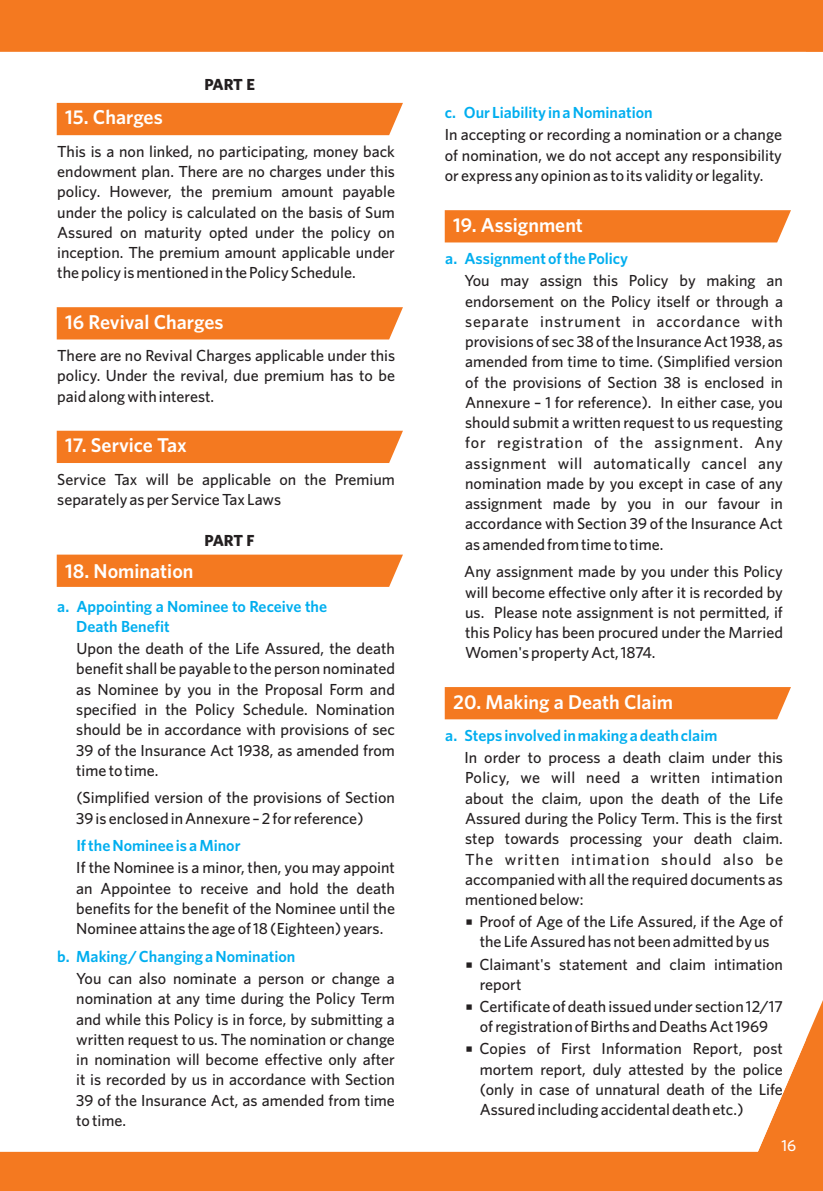
<style>
.page{position:relative;width:823px;height:1191px;background:#fff}
.page>*{position:absolute;margin:0;border:0;box-sizing:border-box;transform-origin:0 0}
.t1{font:600 20px "Whitney";color:#fff}
.t2{font:500 16px/20.2px "Whitney";color:#231f20;text-align:justify}
.t3{font:600 16px/20.2px "Whitney";color:#00aeef}
.t4{font:700 16px "Whitney";letter-spacing:-.02em;color:#231f20}
.t5{font:500 16px "Whitney";color:#fff}
</style>
<div class="page">
<div style="left:0;top:0;width:822px;height:1191px;background:#f47920"></div>
<div style="left:805px;top:52px;width:17px;height:990px;background:#fff"></div>
<div style="left:0;top:52px;width:805px;height:1099px;background:#fff"></div>
<svg style="left:57px;top:103px;width:346px;height:32px"></svg>
<svg style="left:57px;top:307px;width:346px;height:32px"></svg>
<svg style="left:57px;top:431px;width:346px;height:32px"></svg>
<svg style="left:57px;top:554px;width:346px;height:33px"></svg>
<svg style="left:444px;top:210px;width:346px;height:32px"></svg>
<svg style="left:444px;top:687px;width:346px;height:32px"></svg>
<p class="t4" style="left:204px;top:79px;width:52px">PART E</p>
<p class="t1" style="left:65px;top:110px;width:99px">15. Charges</p>
<p class="t2" style="left:57px;top:142px;width:339px">This is a non linked, no participating, money back endowment plan. There are no charges under this policy. However, the premium amount payable under the policy is calculated on the basis of Sum Assured on maturity opted under the policy on inception. The premium amount applicable under the policy is mentioned in the Policy Schedule.</p>
<p class="t1" style="left:65px;top:314px;width:160px">16 Revival Charges</p>
<p class="t2" style="left:57px;top:347px;width:339px">There are no Revival Charges applicable under this policy. Under the revival, due premium has to be paid along with interest.</p>
<p class="t1" style="left:65px;top:438px;width:123px">17. Service Tax</p>
<p class="t2" style="left:57px;top:470px;width:339px">Service Tax will be applicable on the Premium separately as per Service Tax Laws</p>
<p class="t4" style="left:204px;top:534px;width:52px">PART F</p>
<p class="t1" style="left:65px;top:563px;width:130px">18. Nomination</p>
<p class="t3" style="left:76px;top:597px;width:252px;text-indent:-19px">a. Appointing a Nominee to Receive the<br>Death Benefit</p>
<p class="t2" style="left:76px;top:640px;width:320px">Upon the death of the Life Assured, the death benefit shall be payable to the person nominated as Nominee by you in the Proposal Form and specified in the Policy Schedule. Nomination should be in accordance with provisions of sec 39 of the Insurance Act 1938, as amended from time to time.</p>
<p class="t2" style="left:76px;top:789px;width:320px">(Simplified version of the provisions of Section<br>39 is enclosed in Annexure – 2 for reference)</p>
<p class="t3" style="left:76px;top:837px;width:166px">If the Nominee is a Minor</p>
<p class="t2" style="left:76px;top:859px;width:320px">If the Nominee is a minor, then, you may appoint an Appointee to receive and hold the death benefits for the benefit of the Nominee until the Nominee attains the age of 18 (Eighteen) years.</p>
<p class="t3" style="left:57px;top:947px;width:239px">b. Making/ Changing a Nomination</p>
<p class="t2" style="left:76px;top:969px;width:320px">You can also nominate a person or change a nomination at any time during the Policy Term and while this Policy is in force, by submitting a written request to us. The nomination or change in nomination will become effective only after it is recorded by us in accordance with Section 39 of the Insurance Act, as amended from time to time.</p>
<p class="t3" style="left:444px;top:104px;width:209px">c. Our Liability in a Nomination</p>
<p class="t2" style="left:444px;top:126px;width:338px">In accepting or recording a nomination or a change of nomination, we do not accept any responsibility or express any opinion as to its validity or legality.</p>
<p class="t1" style="left:453px;top:217px;width:131px">19. Assignment</p>
<p class="t3" style="left:445px;top:250px;width:184px">a. Assignment of the Policy</p>
<p class="t2" style="left:464px;top:272px;width:320px">You may assign this Policy by making an endorsement on the Policy itself or through a separate instrument in accordance with provisions of sec 38 of the Insurance Act 1938, as amended from time to time. (Simplified version of the provisions of Section 38 is enclosed in Annexure – 1 for reference). In either case, you should submit a written request to us requesting for registration of the assignment. Any assignment will automatically cancel any nomination made by you except in case of any assignment made by you in our favour in accordance with Section 39 of the Insurance Act as amended from time to time.</p>
<p class="t2" style="left:464px;top:563px;width:320px">Any assignment made by you under this Policy will become effective only after it is recorded by us. Please note assignment is not permitted, if this Policy has been procured under the Married Women's property Act, 1874.</p>
<p class="t1" style="left:453px;top:694px;width:221px">20. Making a Death Claim</p>
<p class="t3" style="left:445px;top:726px;width:273px">a. Steps involved in making a death claim</p>
<p class="t2" style="left:464px;top:749px;width:320px">In order to process a death claim under this Policy, we will need a written intimation about the claim, upon the death of the Life Assured during the Policy Term. This is the first step towards processing your death claim.<br>The written intimation should also be accompanied with all the required documents as mentioned below:</p>
<p class="t2" style="left:465px;top:912px;width:319px;text-align:center">○ Proof of Age of the Life Assured, if the Age of the Life Assured has not been admitted by us</p>
<p class="t2" style="left:479px;top:955px;width:304px;text-indent:-14px">○ Claimant's statement and claim intimation report</p>
<p class="t2" style="left:465px;top:997px;width:319px;text-align:center">○ Certificate of death issued under section 12/17 of registration of Births and Deaths Act 1969</p>
<p class="t2" style="left:479px;top:1039px;width:304px;text-indent:-14px">○ Copies of First Information Report, post mortem report, duly attested by the police (only in case of unnatural death of the Life Assured including accidental death etc.)</p>
<p class="t5" style="left:780px;top:1140px;width:16px">16</p>
</div>
